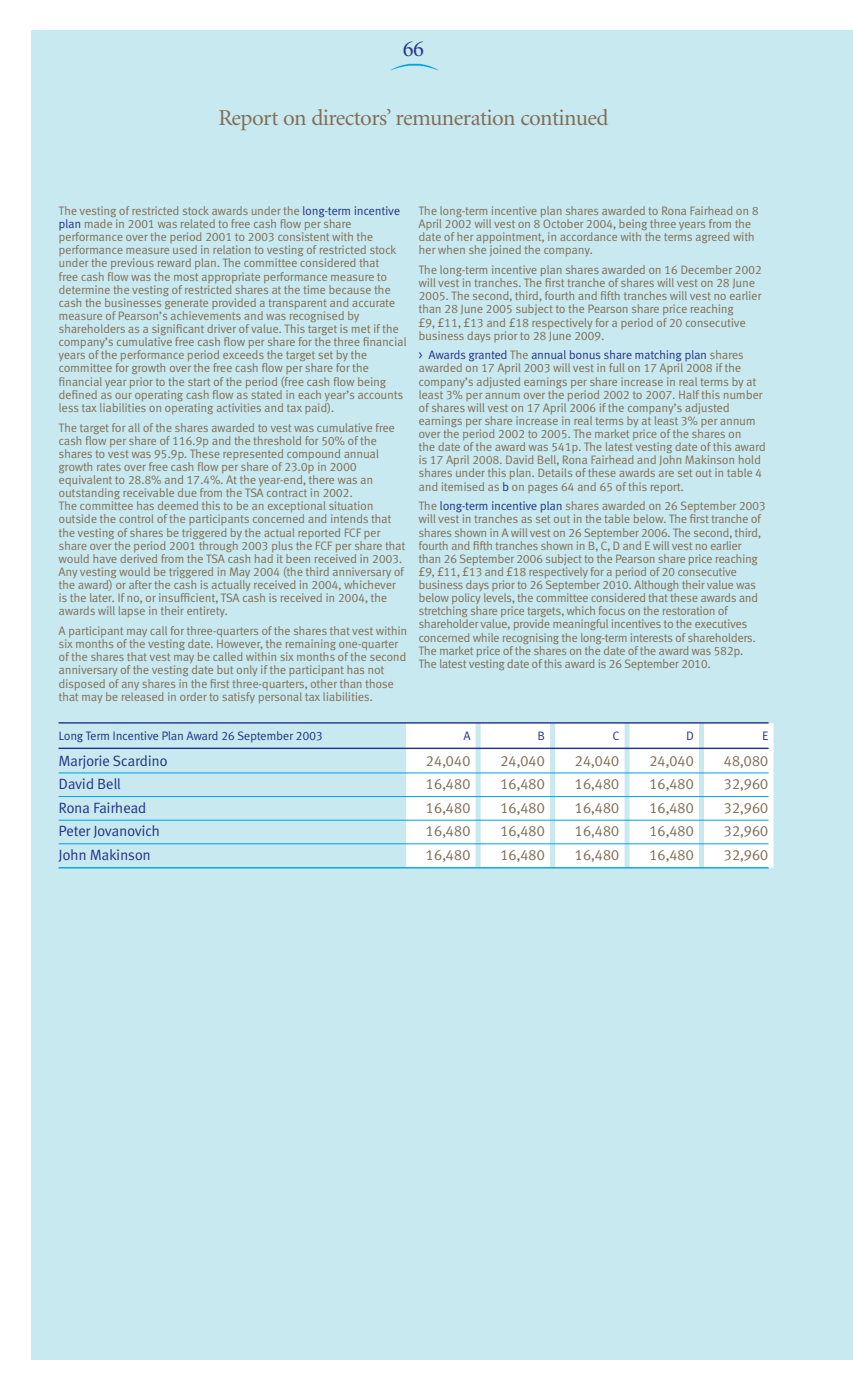
<style>
.page{position:relative;width:853px;height:1388px;background:#fff}
.page>*{position:absolute;margin:0;border:0;box-sizing:border-box;transform-origin:0 0}
.t1{font:22.75px "Minion";letter-spacing:-.025em;color:#806f58}
.t2{font:22.75px "Minion";color:#243289}
.t3{font:14.88px "Meta Corr";letter-spacing:-.03em;color:#806f58}
.t4{font:14.88px/23.6px "Meta Corr";letter-spacing:-.03em;color:#243289}
.t5{font:12.25px/13.1px "Meta Corr";letter-spacing:-.03em;color:#806f58}
.t6{font:12.25px "Meta Corr";letter-spacing:-.03em;color:#243289}
.s1{color:#243289}
</style>
<div class="page">
<div style="left:31px;top:30px;width:821px;height:1329px;background:#c8e9ef"></div>
<img style="left:390px;top:63px;width:48px;height:8px">
<svg style="left:406px;top:723px;width:367px;height:145px;fill:#fff"></svg>
<hr style="left:59px;top:722px;width:709px;height:1px;background:#243289">
<hr style="left:59px;top:748px;width:709px;height:1px;background:#243289">
<hr style="left:59px;top:772px;width:709px;height:1px;background:#00a2e5">
<hr style="left:59px;top:796px;width:709px;height:1px;background:#00a2e5">
<hr style="left:59px;top:820px;width:709px;height:1px;background:#00a2e5">
<hr style="left:59px;top:843px;width:709px;height:1px;background:#00a2e5">
<hr style="left:59px;top:867px;width:709px;height:1px;background:#00a2e5">
<p class="t2" style="left:403px;top:40px;width:23px">66</p>
<p class="t1" style="left:218px;top:109px;width:391px">Report on directors’ remuneration continued</p>
<p class="t5" style="left:59px;top:205px;width:349px">The vesting of restricted stock awards under the <span class="s1">long-term incentive plan</span> made in 2001 was related to free cash flow per share performance over the period 2001 to 2003 consistent with the performance measure used in relation to vesting of restricted stock under the previous reward plan. The committee considered that<br>free cash flow was the most appropriate performance measure to determine the vesting of restricted shares at the time because the cash the businesses generate provided a transparent and accurate measure of Pearson’s achievements and was recognised by shareholders as a significant driver of value. This target is met if the company’s cumulative free cash flow per share for the three financial years of the performance period exceeds the target set by the committee for growth over the free cash flow per share for the financial year prior to the start of the period (free cash flow being defined as our operating cash flow as stated in each year’s accounts less tax liabilities on operating activities and tax paid).</p>
<p class="t5" style="left:59px;top:422px;width:348px">The target for all of the shares awarded to vest was cumulative free cash flow per share of 116.9p and the threshold for 50% of the shares to vest was 95.9p. These represented compound annual growth rates over free cash flow per share of 23.0p in 2000 equivalent to 28.8% and 17.4%. At the year-end, there was an outstanding receivable due from the TSA contract in 2002.<br>The committee has deemed this to be an exceptional situation outside the control of the participants concerned and intends that the vesting of shares be triggered by the actual reported FCF per share over the period 2001 through 2003 plus the FCF per share that would have derived from the TSA cash had it been received in 2003.<br>Any vesting would be triggered in May 2004 (the third anniversary of the award) or after the cash is actually received in 2004, whichever is the later. If no, or insufficient, TSA cash is received in 2004, the awards will lapse in their entirety.</p>
<p class="t5" style="left:59px;top:625px;width:350px">A participant may call for three-quarters of the shares that vest within six months of the vesting date. However, the remaining one-quarter of the shares that vest may be called within six months of the second anniversary of the vesting date but only if the participant has not disposed of any shares in the first three-quarters, other than those that may be released in order to satisfy personal tax liabilities.</p>
<p class="t6" style="left:59px;top:731px;width:266px">Long Term Incentive Plan Award 26 September 2003</p>
<p class="t4" style="left:59px;top:750px;width:111px">Marjorie Scardino<br>David Bell<br>Rona Fairhead<br>Peter Jovanovich<br>John Makinson</p>
<p class="t5" style="left:418px;top:205px;width:341px">The long-term incentive plan shares awarded to Rona Fairhead on 8<br>April 2002 will vest on 8 October 2004, being three years from the date of her appointment, in accordance with the terms agreed with her when she joined the company.</p>
<p class="t5" style="left:418px;top:264px;width:345px">The long-term incentive plan shares awarded on 16 December 2002 will vest in tranches. The first tranche of shares will vest on 28 June 2005. The second, third, fourth and fifth tranches will vest no earlier than 28 June 2005 subject to the Pearson share price reaching<br>£9, £11, £13 and £18 respectively for a period of 20 consecutive business days prior to 28 June 2009.</p>
<p class="t5" style="left:418px;top:350px;width:349px"><span class="s1">&gt; Awards granted</span> The <span class="s1">annual bonus share matching plan</span> shares awarded on 17 April 2003 will vest in full on 17 April 2008 if the company’s adjusted earnings per share increase in real terms by at least 3% per annum over the period 2002 to 2007. Half this number of shares will vest on 17 April 2006 if the company’s adjusted earnings per share increase in real terms by at least 3% per annum over the period 2002 to 2005. The market price of the shares on<br>the date of the award was 541p. The latest vesting date of this award is 17 April 2008. David Bell, Rona Fairhead and John Makinson hold shares under this plan. Details of these awards are set out in table 4 and itemised as <span class="s1">b</span> on pages 64 and 65 of this report.</p>
<p class="t5" style="left:418px;top:501px;width:349px">The <span class="s1">long-term incentive plan</span> shares awarded on 26 September 2003 will vest in tranches as set out in the table below. The first tranche of shares shown in A will vest on 26 September 2006. The second, third, fourth and fifth tranches shown in B, C, D and E will vest no earlier than 26 September 2006 subject to the Pearson share price reaching £9, £11, £13 and £18 respectively for a period of 20 consecutive business days prior to 26 September 2010. Although their value was below policy levels, the committee considered that these awards and stretching share price targets, which focus on the restoration of shareholder value, provide meaningful incentives to the executives concerned while recognising the long-term interests of shareholders.<br>The market price of the shares on the date of the award was 582p.<br>The latest vesting date of this award is 26 September 2010.</p>
<p class="t6" style="left:463px;top:731px;width:9px">A</p>
<p class="t6" style="left:537px;top:731px;width:9px">B</p>
<p class="t6" style="left:612px;top:731px;width:9px">C</p>
<p class="t6" style="left:686px;top:731px;width:9px">D</p>
<p class="t6" style="left:761px;top:731px;width:8px">E</p>
<p class="t3" style="left:425px;top:755px;width:47px">24,040</p>
<p class="t3" style="left:500px;top:755px;width:47px">24,040</p>
<p class="t3" style="left:574px;top:755px;width:47px">24,040</p>
<p class="t3" style="left:648px;top:755px;width:47px">24,040</p>
<p class="t3" style="left:723px;top:755px;width:47px">48,080</p>
<p class="t3" style="left:425px;top:778px;width:47px">16,480</p>
<p class="t3" style="left:500px;top:778px;width:47px">16,480</p>
<p class="t3" style="left:574px;top:778px;width:47px">16,480</p>
<p class="t3" style="left:648px;top:778px;width:47px">16,480</p>
<p class="t3" style="left:723px;top:778px;width:47px">32,960</p>
<p class="t3" style="left:425px;top:802px;width:47px">16,480</p>
<p class="t3" style="left:500px;top:802px;width:47px">16,480</p>
<p class="t3" style="left:574px;top:802px;width:47px">16,480</p>
<p class="t3" style="left:648px;top:802px;width:47px">16,480</p>
<p class="t3" style="left:723px;top:802px;width:47px">32,960</p>
<p class="t3" style="left:425px;top:826px;width:46px">16,480</p>
<p class="t3" style="left:500px;top:826px;width:46px">16,480</p>
<p class="t3" style="left:574px;top:826px;width:46px">16,480</p>
<p class="t3" style="left:648px;top:826px;width:46px">16,480</p>
<p class="t3" style="left:723px;top:826px;width:46px">32,960</p>
<p class="t3" style="left:425px;top:849px;width:47px">16,480</p>
<p class="t3" style="left:500px;top:849px;width:47px">16,480</p>
<p class="t3" style="left:574px;top:849px;width:47px">16,480</p>
<p class="t3" style="left:648px;top:849px;width:47px">16,480</p>
<p class="t3" style="left:723px;top:849px;width:47px">32,960</p>
</div>
